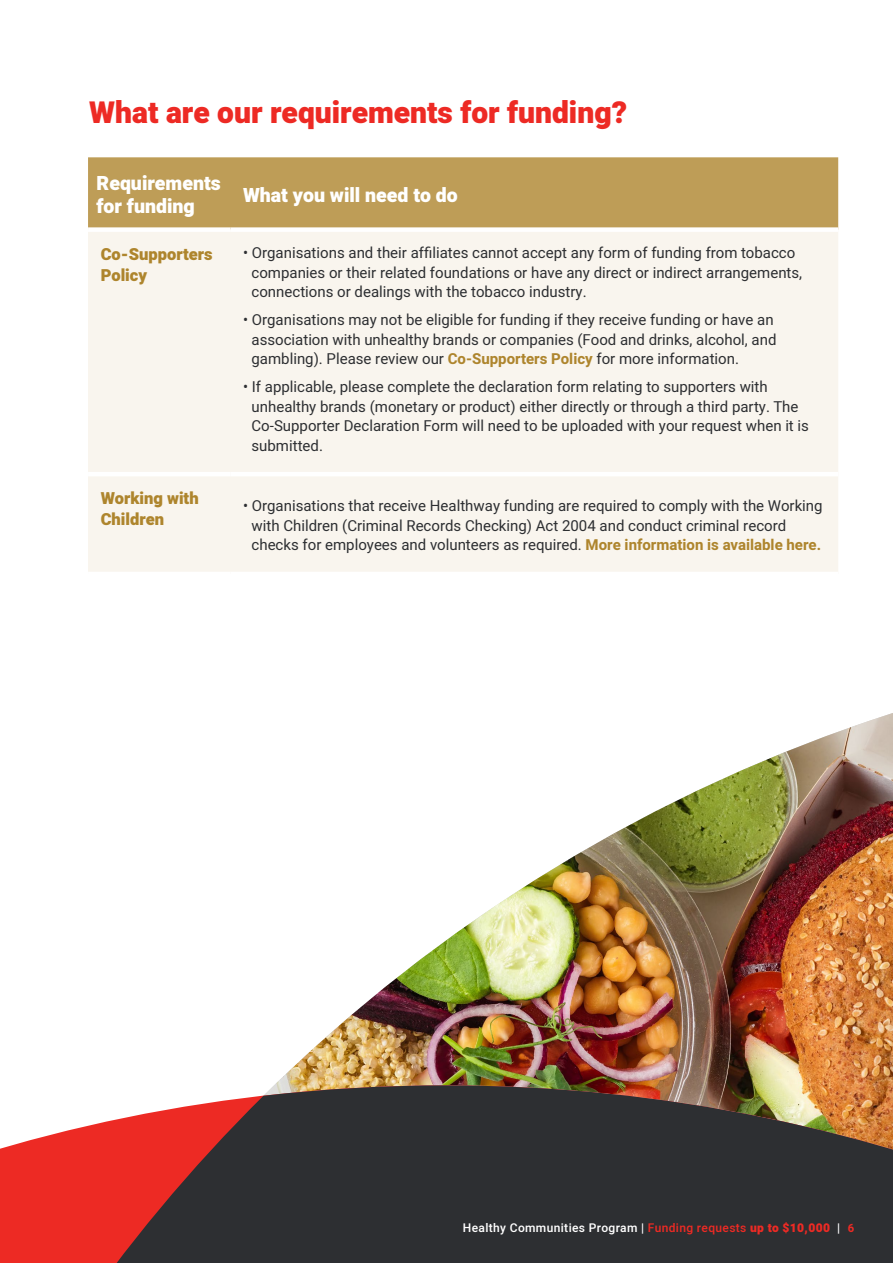
<style>
.page{position:relative;width:893px;height:1263px;background:#fff}
.page>*{position:absolute;margin:0;border:0;box-sizing:border-box;transform-origin:0 0}
.t1{font:900 30px "Heebo";color:#ed2a24}
.t2{font:900 19.5px/22.5px "Heebo";color:#fff}
.t3{font:900 16.5px/21px "Heebo";color:#ae852d}
.t4{font:15px/19.5px "Heebo";color:#2d2f32}
.t5{font:500 12px "Heebo";letter-spacing:.03em;color:#fff}
.s1{font-weight:700;color:#ae852d}
.s2{color:#ed2a24}
.s3{font-weight:900;color:#ed2a24}
.s4{font-weight:700;font-size:11.25px;color:#ed2a24}
</style>
<div class="page">
<div style="left:88px;top:157px;width:750px;height:70px;background:#be9d57"></div>
<div style="left:88px;top:232px;width:750px;height:340px;background:#f9f5ee"></div>
<hr style="left:88px;top:472px;width:142px;height:4px;background:#fff">
<hr style="left:230px;top:472px;width:608px;height:4px;background:#fff">
<img style="left:274px;top:713px;width:619px;height:372px">
<svg style="left:0;top:1085px;width:893px;height:178px;background:#5f3f3d"></svg>
<h1 class="t1" style="left:89px;top:91px;width:539px">What are our requirements for funding?</h1>
<h2 class="t2" style="left:97px;top:173px;width:126px">Requirements for funding</h2>
<h2 class="t2" style="left:243px;top:184px;width:216px">What you will need to do</h2>
<p class="t3" style="left:101px;top:244px;width:113px">Co-Supporters<br>Policy</p>
<p class="t4" style="left:252px;top:243px;width:552px;text-indent:-9px">• Organisations and their affiliates cannot accept any form of funding from tobacco companies or their related foundations or have any direct or indirect arrangements, connections or dealings with the tobacco industry.</p>
<p class="t4" style="left:252px;top:310px;width:526px;text-indent:-9px">• Organisations may not be eligible for funding if they receive funding or have an association with unhealthy brands or companies (Food and drinks, alcohol, and gambling). Please review our <span class="s1">Co-Supporters Policy</span> for more information.</p>
<p class="t4" style="left:252px;top:377px;width:559px;text-indent:-9px">• If applicable, please complete the declaration form relating to supporters with unhealthy brands (monetary or product) either directly or through a third party. The Co-Supporter Declaration Form will need to be uploaded with your request when it is submitted.</p>
<p class="t3" style="left:101px;top:488px;width:99px">Working with<br>Children</p>
<p class="t4" style="left:252px;top:496px;width:573px;text-indent:-9px">• Organisations that receive Healthway funding are required to comply with the Working with Children (Criminal Records Checking) Act 2004 and conduct criminal record checks for employees and volunteers as required. <span class="s1">More information is available here.</span></p>
<p class="t5" style="left:463px;top:1219px;width:393px">Healthy Communities Program | <span class="s2">Funding requests</span> <span class="s3">up to $10,000</span> | <span class="s4">6</span></p>
</div>
